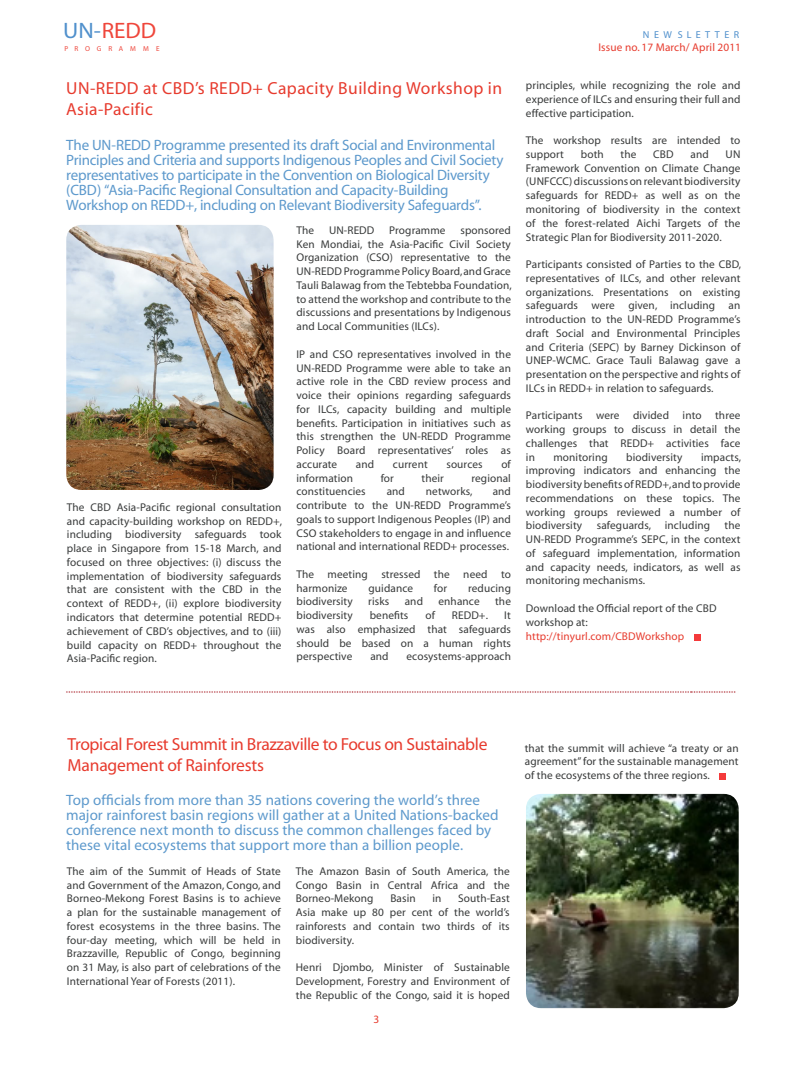
<style>
.page{position:relative;width:805px;height:1083px;background:#fff}
.page>*{position:absolute;margin:0;border:0;box-sizing:border-box;transform-origin:0 0}
.t1{font:22.38px "Myriad";color:#ef463b}
.big_red_title{font:17.5px/21px "Myriad";letter-spacing:-.01em;color:#e73b2e}
.big_red_title-2{font:17.5px/21px "Myriad";letter-spacing:.025em;color:#e73b2e}
.blue_sub_heading{font:15px/15px "Myriad";letter-spacing:-.015em;color:#5d99cc}
.Paragraph_Style_1{font:11.25px/13.8px "Myriad";letter-spacing:.01em;color:#383a3a;text-align:justify}
.links{font:11.25px "Myriad";letter-spacing:.01em;color:#e73b2e}
.t2{font:10px "Myriad";letter-spacing:.46em;color:#5090cc}
.t3{font:7.12px "Myriad";letter-spacing:.945em;color:#ef463b}
.s1{color:#5090cc}
.s2{color:#e73b2e}
</style>
<div class="page">
<svg style="left:719px;top:773px;width:6px;height:6px"></svg>
<div style="left:693px;top:634px;width:7px;height:6px;background:#f43a3b"></div>
<img style="left:66px;top:691px;width:670px;height:2px">
<img style="left:66px;top:225px;width:207px;height:265px">
<img style="left:526px;top:793px;width:212px;height:215px">
<h1 class="t1" style="left:63px;top:20px;width:95px"><span class="s1">UN-</span>REDD</h1>
<p class="t2" style="left:642px;top:30px;width:98px">NEWSLETTER</p>
<p class="t3" style="left:64px;top:46px;width:97px">PROGRAMME</p>
<p class="links" style="left:598px;top:42px;width:144px">Issue no. 17 March/ April 2011</p>
<p class="big_red_title-2" style="left:66px;top:78px;width:437px">UN-REDD at CBD’s REDD+ Capacity Building Workshop in<br>Asia-Pacific</p>
<p class="blue_sub_heading" style="left:66px;top:138px;width:438px">The UN-REDD Programme presented its draft Social and Environmental Principles and Criteria and supports Indigenous Peoples and Civil Society representatives to participate in the Convention on Biological Diversity (CBD) “Asia-Pacific Regional Consultation and Capacity-Building Workshop on REDD+, including on Relevant Biodiversity Safeguards”.</p>
<p class="Paragraph_Style_1" style="left:67px;top:500px;width:216px">The CBD Asia-Pacific regional consultation and capacity-building workshop on REDD+, including biodiversity safeguards took place in Singapore from 15-18 March, and focused on three objectives: (i) discuss the implementation of biodiversity safeguards that are consistent with the CBD in the context of REDD+, (ii) explore biodiversity indicators that determine potential REDD+ achievement of CBD’s objectives, and to (iii) build capacity on REDD+ throughout the Asia-Pacific region.</p>
<p class="Paragraph_Style_1" style="left:296px;top:224px;width:19px">The</p>
<p class="Paragraph_Style_1" style="left:329px;top:224px;width:47px">UN-REDD</p>
<p class="Paragraph_Style_1" style="left:389px;top:224px;width:58px">Programme</p>
<p class="Paragraph_Style_1" style="left:296px;top:224px;width:217px;text-indent:164px">sponsored Ken Mondiai, the Asia-Pacific Civil Society Organization (CSO) representative to the UN-REDD Programme Policy Board, and Grace Tauli Balawag from the Tebtebba Foundation, to attend the workshop and contribute to the discussions and presentations by Indigenous and Local Communities (ILCs).</p>
<p class="Paragraph_Style_1" style="left:296px;top:347px;width:216px">IP and CSO representatives involved in the UN-REDD Programme were able to take an active role in the CBD review process and voice their opinions regarding safeguards for ILCs, capacity building and multiple benefits. Participation in initiatives such as this strengthen the UN-REDD Programme Policy Board representatives’ roles as accurate</p>
<p class="Paragraph_Style_1" style="left:356px;top:457px;width:20px">and</p>
<p class="Paragraph_Style_1" style="left:392px;top:457px;width:36px">current</p>
<p class="Paragraph_Style_1" style="left:446px;top:457px;width:38px">sources</p>
<p class="Paragraph_Style_1" style="left:501px;top:457px;width:11px">of</p>
<p class="Paragraph_Style_1" style="left:296px;top:471px;width:58px">information</p>
<p class="Paragraph_Style_1" style="left:380px;top:471px;width:15px">for</p>
<p class="Paragraph_Style_1" style="left:421px;top:471px;width:24px">their</p>
<p class="Paragraph_Style_1" style="left:471px;top:471px;width:41px">regional</p>
<p class="Paragraph_Style_1" style="left:296px;top:485px;width:71px">constituencies</p>
<p class="Paragraph_Style_1" style="left:386px;top:485px;width:20px">and</p>
<p class="Paragraph_Style_1" style="left:425px;top:485px;width:48px">networks,</p>
<p class="Paragraph_Style_1" style="left:296px;top:485px;width:216px;text-indent:196px">and contribute to the UN-REDD Programme’s goals to support Indigenous Peoples (IP) and CSO stakeholders to engage in and influence national and international REDD+ processes.</p>
<p class="Paragraph_Style_1" style="left:296px;top:567px;width:216px">The meeting stressed the need to harmonize</p>
<p class="Paragraph_Style_1" style="left:368px;top:581px;width:46px">guidance</p>
<p class="Paragraph_Style_1" style="left:434px;top:581px;width:15px">for</p>
<p class="Paragraph_Style_1" style="left:468px;top:581px;width:44px">reducing</p>
<p class="Paragraph_Style_1" style="left:296px;top:595px;width:58px">biodiversity</p>
<p class="Paragraph_Style_1" style="left:368px;top:595px;width:22px">risks</p>
<p class="Paragraph_Style_1" style="left:404px;top:595px;width:20px">and</p>
<p class="Paragraph_Style_1" style="left:438px;top:595px;width:43px">enhance</p>
<p class="Paragraph_Style_1" style="left:495px;top:595px;width:17px">the</p>
<p class="Paragraph_Style_1" style="left:296px;top:609px;width:58px">biodiversity</p>
<p class="Paragraph_Style_1" style="left:369px;top:609px;width:40px">benefits</p>
<p class="Paragraph_Style_1" style="left:425px;top:609px;width:11px">of</p>
<p class="Paragraph_Style_1" style="left:451px;top:609px;width:38px">REDD+.</p>
<p class="Paragraph_Style_1" style="left:296px;top:609px;width:216px;text-indent:208px">It was also emphasized that safeguards should be based on a human rights perspective</p>
<p class="Paragraph_Style_1" style="left:370px;top:650px;width:20px">and</p>
<p class="Paragraph_Style_1" style="left:406px;top:650px;width:106px">ecosystems-approach</p>
<p class="Paragraph_Style_1" style="left:525px;top:79px;width:216px">principles, while recognizing the role and experience of ILCs and ensuring their full and effective participation.</p>
<p class="Paragraph_Style_1" style="left:525px;top:134px;width:216px">The workshop results are intended to support</p>
<p class="Paragraph_Style_1" style="left:580px;top:148px;width:24px">both</p>
<p class="Paragraph_Style_1" style="left:620px;top:148px;width:17px">the</p>
<p class="Paragraph_Style_1" style="left:653px;top:148px;width:22px">CBD</p>
<p class="Paragraph_Style_1" style="left:690px;top:148px;width:20px">and</p>
<p class="Paragraph_Style_1" style="left:525px;top:148px;width:216px;text-indent:199px">UN Framework Convention on Climate Change (UNFCCC) discussions on relevant biodiversity safeguards for REDD+ as well as on the monitoring of biodiversity in the context of the forest-related Aichi Targets of the Strategic Plan for Biodiversity 2011-2020.</p>
<p class="Paragraph_Style_1" style="left:525px;top:258px;width:216px">Participants consisted of Parties to the CBD, representatives of ILCs, and other relevant organizations. Presentations on existing safeguards were given, including an introduction to the UN-REDD Programme’s draft Social and Environmental Principles and Criteria (SEPC) by Barney Dickinson of UNEP-WCMC. Grace Tauli Balawag gave a presentation on the perspective and rights of ILCs in REDD+ in relation to safeguards.</p>
<p class="Paragraph_Style_1" style="left:525px;top:409px;width:216px">Participants were divided into three working groups to discuss in detail the challenges that REDD+ activities face in</p>
<p class="Paragraph_Style_1" style="left:553px;top:450px;width:56px">monitoring</p>
<p class="Paragraph_Style_1" style="left:626px;top:450px;width:58px">biodiversity</p>
<p class="Paragraph_Style_1" style="left:525px;top:450px;width:217px;text-indent:175px">impacts, improving indicators and enhancing the biodiversity benefits of REDD+, and to provide recommendations on these topics. The working groups reviewed a number of biodiversity</p>
<p class="Paragraph_Style_1" style="left:596px;top:519px;width:115px">safeguards, including</p>
<p class="Paragraph_Style_1" style="left:525px;top:519px;width:216px;text-indent:198px">the UN-REDD Programme’s SEPC, in the context of safeguard implementation, information and capacity needs, indicators, as well as monitoring mechanisms.</p>
<p class="Paragraph_Style_1" style="left:525px;top:601px;width:192px;text-align:left">Download the Official report of the CBD workshop at: <span class="s2">http://tinyurl.com/CBDWorkshop</span></p>
<p class="big_red_title" style="left:67px;top:733px;width:421px">Tropical Forest Summit in Brazzaville to Focus on Sustainable<br>Management of Rainforests</p>
<p class="blue_sub_heading" style="left:66px;top:793px;width:433px">Top officials from more than 35 nations covering the world’s three major rainforest basin regions will gather at a United Nations-backed conference next month to discuss the common challenges faced by these vital ecosystems that support more than a billion people.</p>
<p class="Paragraph_Style_1" style="left:67px;top:864px;width:215px">The aim of the Summit of Heads of State and Government of the Amazon, Congo, and Borneo-Mekong Forest Basins is to achieve a plan for the sustainable management of forest ecosystems in the three basins. The four-day meeting, which will be held in Brazzaville, Republic of Congo, beginning on 31 May, is also part of celebrations of the International Year of Forests (2011).</p>
<p class="Paragraph_Style_1" style="left:296px;top:864px;width:215px">The Amazon Basin of South America, the Congo Basin in Central Africa and the Borneo-Mekong</p>
<p class="Paragraph_Style_1" style="left:296px;top:892px;width:215px;text-indent:162px">South-East Asia make up 80 per cent of the world’s rainforests and contain two thirds of its biodiversity.</p>
<p class="Paragraph_Style_1" style="left:296px;top:960px;width:215px">Henri Djombo, Minister of Sustainable Development, Forestry and Environment of the Republic of the Congo, said it is hoped</p>
<p class="Paragraph_Style_1" style="left:390px;top:892px;width:27px">Basin</p>
<p class="Paragraph_Style_1" style="left:432px;top:892px;width:10px">in</p>
<p class="links" style="left:373px;top:1014px;width:7px">3</p>
<p class="Paragraph_Style_1" style="left:524px;top:741px;width:215px">that the summit will achieve “a treaty or an agreement” for the sustainable management of the ecosystems of the three regions.</p>
</div>
